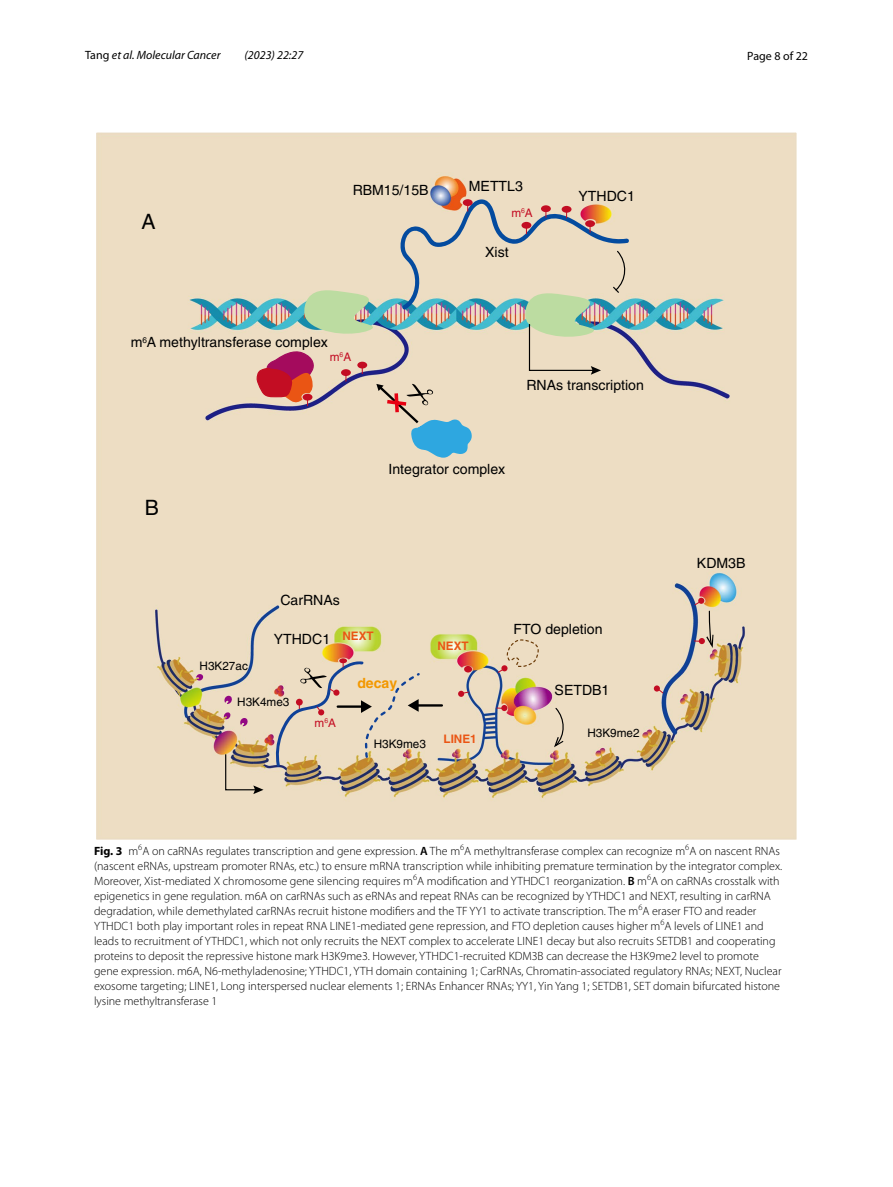
<style>
.page{position:relative;width:893px;height:1187px;background:#fff}
.page>*{position:absolute;margin:0;border:0;box-sizing:border-box;transform-origin:0 0}
.t1{font:21.15px "Helvetica 4";color:#000}
.t2{font:14.1px "Helvetica 4";color:#000}
.t3{font:700 14.1px "Helvetica";color:#f39800}
.t4{font:300 12px/15px "Myriad Pro";color:#000}
.t5{font:italic 12px "Myriad Pro";color:#000}
.t6{font:12px "Myriad Pro";color:#000}
.t7{font:11.7px "Helvetica 4";color:#000}
.t8{font:700 11.7px "Helvetica";color:#ea5514}
.t9{font:11.7px "Helvetica 4";color:#c30d23}
.s1{font-style:normal}
.s2{font-weight:700}
.s3{font-weight:600}
</style>
<div class="page">
<img style="left:98px;top:133px;width:699px;height:706px">
<svg style="left:304px;top:288px;width:70px;height:50px"></svg>
<div style="left:341px;top:369px;width:10px;height:7px;background:#c30d23;border-radius:50%"></div>
<div style="left:357px;top:361px;width:10px;height:7px;background:#c30d23;border-radius:50%"></div>
<svg style="left:257px;top:349px;width:59px;height:57px"></svg>
<svg style="left:376px;top:384px;width:96px;height:74px"></svg>
<svg style="left:339px;top:658px;width:8px;height:5px"></svg>
<svg style="left:497px;top:705px;width:10px;height:6px"></svg>
<svg style="left:458px;top:690px;width:11px;height:6px"></svg>
<hr style="left:417px;top:704px;width:25px;height:2px;background:#000">
<svg style="left:275px;top:660px;width:146px;height:107px"></svg>
<div style="left:464px;top:665px;width:8px;height:7px;background:#c30d23;border-radius:50%"></div>
<svg style="left:554px;top:706px;width:11px;height:41px"></svg>
<svg style="left:497px;top:638px;width:42px;height:35px"></svg>
<svg style="left:654px;top:685px;width:10px;height:9px"></svg>
<svg style="left:693px;top:597px;width:20px;height:51px"></svg>
<svg style="left:400px;top:199px;width:229px;height:176px"></svg>
<svg style="left:240px;top:717px;width:8px;height:9px"></svg>
<svg style="left:196px;top:673px;width:8px;height:7px"></svg>
<svg style="left:224px;top:711px;width:7px;height:8px"></svg>
<svg style="left:224px;top:695px;width:8px;height:9px"></svg>
<svg style="left:225px;top:753px;width:39px;height:41px"></svg>
<p class="t5" style="left:85px;top:48px;width:137px"><span class="s1">Tang</span> et al. Molecular Cancer</p>
<p class="t5" style="left:245px;top:48px;width:60px">(2023) 22:27</p>
<p class="t6" style="left:747px;top:48px;width:62px">Page 8 of 22</p>
<h1 class="t1" style="left:142px;top:209px;width:16px">A</h1>
<p class="t2" style="left:353px;top:181px;width:77px">RBM15/15B</p>
<p class="t2" style="left:469px;top:178px;width:56px">METTL3</p>
<p class="t9" style="left:511px;top:206px;width:23px">m<sup>6</sup>A</p>
<p class="t2" style="left:485px;top:244px;width:25px">Xist</p>
<p class="t2" style="left:131px;top:334px;width:199px">m<sup>6</sup>A methyltransferase complex</p>
<p class="t9" style="left:330px;top:350px;width:23px">m<sup>6</sup>A</p>
<p class="t2" style="left:578px;top:187px;width:58px">YTHDC1</p>
<h1 class="t1" style="left:145px;top:495px;width:16px">B</h1>
<p class="t2" style="left:526px;top:376px;width:119px">RNAs transcription</p>
<p class="t2" style="left:389px;top:461px;width:118px">Integrator complex</p>
<p class="t7" style="left:200px;top:659px;width:50px">H3K27ac</p>
<p class="t2" style="left:280px;top:592px;width:61px">CarRNAs</p>
<p class="t2" style="left:274px;top:631px;width:58px">YTHDC1</p>
<p class="t8" style="left:342px;top:629px;width:33px">NEXT</p>
<p class="t3" style="left:357px;top:674px;width:41px">decay</p>
<p class="t7" style="left:237px;top:694px;width:54px">H3K4me3</p>
<p class="t9" style="left:315px;top:716px;width:23px">m<sup>6</sup>A</p>
<p class="t7" style="left:374px;top:736px;width:54px">H3K9me3</p>
<p class="t8" style="left:437px;top:639px;width:33px">NEXT</p>
<p class="t8" style="left:443px;top:731px;width:35px">LINE1</p>
<p class="t2" style="left:514px;top:621px;width:91px">FTO depletion</p>
<p class="t2" style="left:555px;top:682px;width:56px">SETDB1</p>
<p class="t7" style="left:587px;top:725px;width:54px">H3K9me2</p>
<p class="t2" style="left:697px;top:555px;width:50px">KDM3B</p>
<p class="t4" style="left:94px;top:843px;width:690px"><span class="s2">Fig. 3</span> m<sup>6</sup>A on caRNAs regulates transcription and gene expression. <span class="s3">A</span> The m<sup>6</sup>A methyltransferase complex can recognize m<sup>6</sup>A on nascent RNAs (nascent eRNAs, upstream promoter RNAs, etc.) to ensure mRNA transcription while inhibiting premature termination by the integrator complex.<br>Moreover, Xist-mediated X chromosome gene silencing requires m<sup>6</sup>A modification and YTHDC1 reorganization. <span class="s3">B</span> m<sup>6</sup>A on caRNAs crosstalk with epigenetics in gene regulation. m6A on carRNAs such as eRNAs and repeat RNAs can be recognized by YTHDC1 and NEXT, resulting in carRNA degradation, while demethylated carRNAs recruit histone modifiers and the TF YY1 to activate transcription. The m<sup>6</sup>A eraser FTO and reader YTHDC1 both play important roles in repeat RNA LINE1-mediated gene repression, and FTO depletion causes higher m<sup>6</sup>A levels of LINE1 and leads to recruitment of YTHDC1, which not only recruits the NEXT complex to accelerate LINE1 decay but also recruits SETDB1 and cooperating proteins to deposit the repressive histone mark H3K9me3. However, YTHDC1-recruited KDM3B can decrease the H3K9me2 level to promote gene expression. m6A, N6-methyladenosine; YTHDC1, YTH domain containing 1; CarRNAs, Chromatin-associated regulatory RNAs; NEXT, Nuclear exosome targeting; LINE1, Long interspersed nuclear elements 1; ERNAs Enhancer RNAs; YY1, Yin Yang 1; SETDB1, SET domain bifurcated histone lysine methyltransferase 1</p>
</div>
